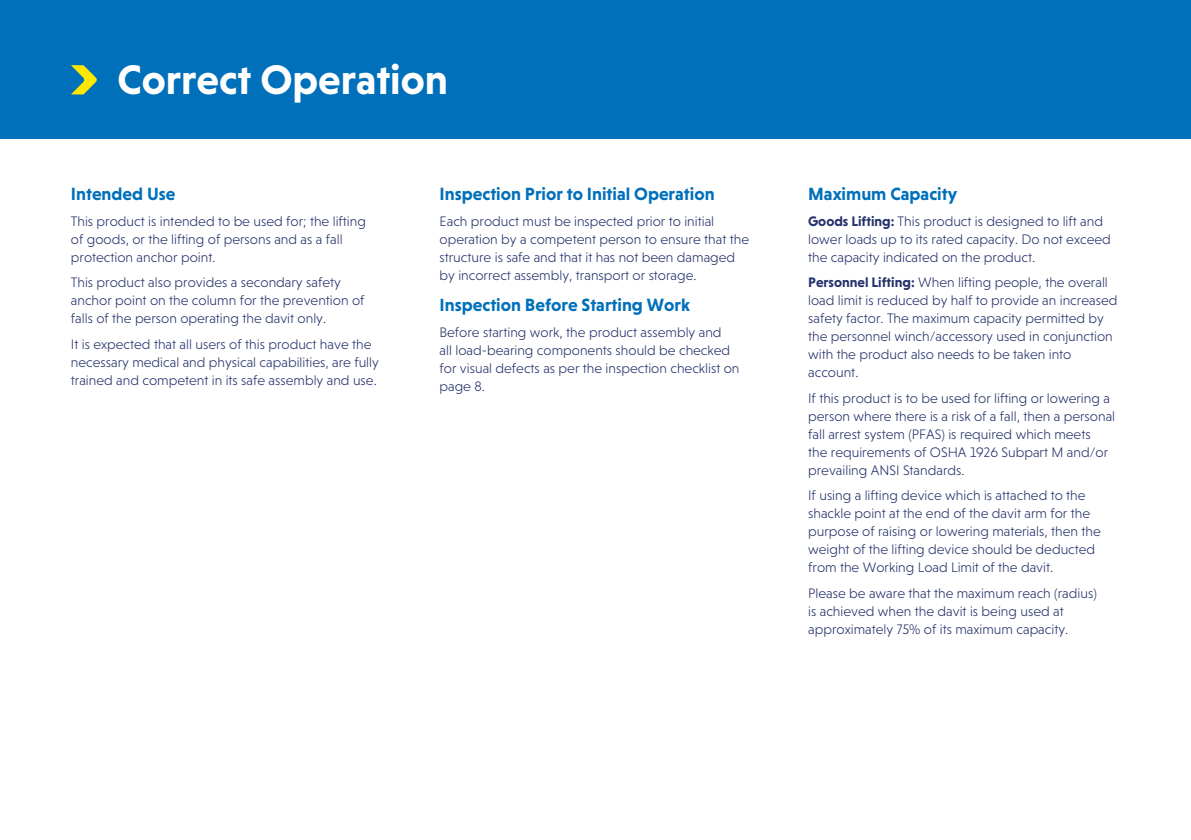
<style>
.page{position:relative;width:1191px;height:840px;background:#fff}
.page>*{position:absolute;margin:0;border:0;box-sizing:border-box;transform-origin:0 0}
.t1{font:700 42px "Niveau Grotesk";color:#fff}
.t2{font:700 18px "Niveau Grotesk";color:#0070ba}
.t3{font:300 14px/18px "Niveau Grotesk";color:#25316a}
.s1{font-weight:700}
</style>
<div class="page">
<div style="left:0;top:0;width:1191px;height:138px;background:#0070ba"></div>
<svg style="left:71px;top:65px;width:26px;height:29px"></svg>
<h1 class="t1" style="left:117px;top:55px;width:332px">Correct Operation</h1>
<p class="t2" style="left:71px;top:184px;width:106px">Intended Use</p>
<p class="t3" style="left:71px;top:212px;width:296px">This product is intended to be used for; the lifting of goods, or the lifting of persons and as a fall protection anchor point.</p>
<p class="t3" style="left:71px;top:273px;width:295px">This product also provides a secondary safety anchor point on the column for the prevention of falls of the person operating the davit only.</p>
<p class="t3" style="left:71px;top:334px;width:309px">It is expected that all users of this product have the necessary medical and physical capabilities, are fully trained and competent in its safe assembly and use.</p>
<p class="t2" style="left:439px;top:184px;width:277px">Inspection Prior to Initial Operation</p>
<p class="t3" style="left:439px;top:212px;width:311px">Each product must be inspected prior to initial operation by a competent person to ensure that the structure is safe and that it has not been damaged by incorrect assembly, transport or storage.</p>
<p class="t2" style="left:439px;top:294px;width:252px">Inspection Before Starting Work</p>
<p class="t3" style="left:439px;top:322px;width:301px">Before starting work, the product assembly and<br>all load-bearing components should be checked for visual defects as per the inspection checklist on page 8.</p>
<p class="t2" style="left:808px;top:184px;width:150px">Maximum Capacity</p>
<p class="t3" style="left:808px;top:212px;width:304px"><span class="s1">Goods Lifting:</span> This product is designed to lift and lower loads up to its rated capacity. Do not exceed the capacity indicated on the product.</p>
<p class="t3" style="left:808px;top:273px;width:311px"><span class="s1">Personnel Lifting:</span> When lifting people, the overall load limit is reduced by half to provide an increased safety factor. The maximum capacity permitted by the personnel winch/accessory used in conjunction with the product also needs to be taken into account.</p>
<p class="t3" style="left:808px;top:388px;width:308px">If this product is to be used for lifting or lowering a person where there is a risk of a fall, then a personal fall arrest system (PFAS) is required which meets<br>the requirements of OSHA 1926 Subpart M and/or prevailing ANSI Standards.</p>
<p class="t3" style="left:808px;top:486px;width:294px">If using a lifting device which is attached to the shackle point at the end of the davit arm for the purpose of raising or lowering materials, then the weight of the lifting device should be deducted from the Working Load Limit of the davit.</p>
<p class="t3" style="left:808px;top:583px;width:290px">Please be aware that the maximum reach (radius) is achieved when the davit is being used at approximately 75% of its maximum capacity.</p>
</div>
